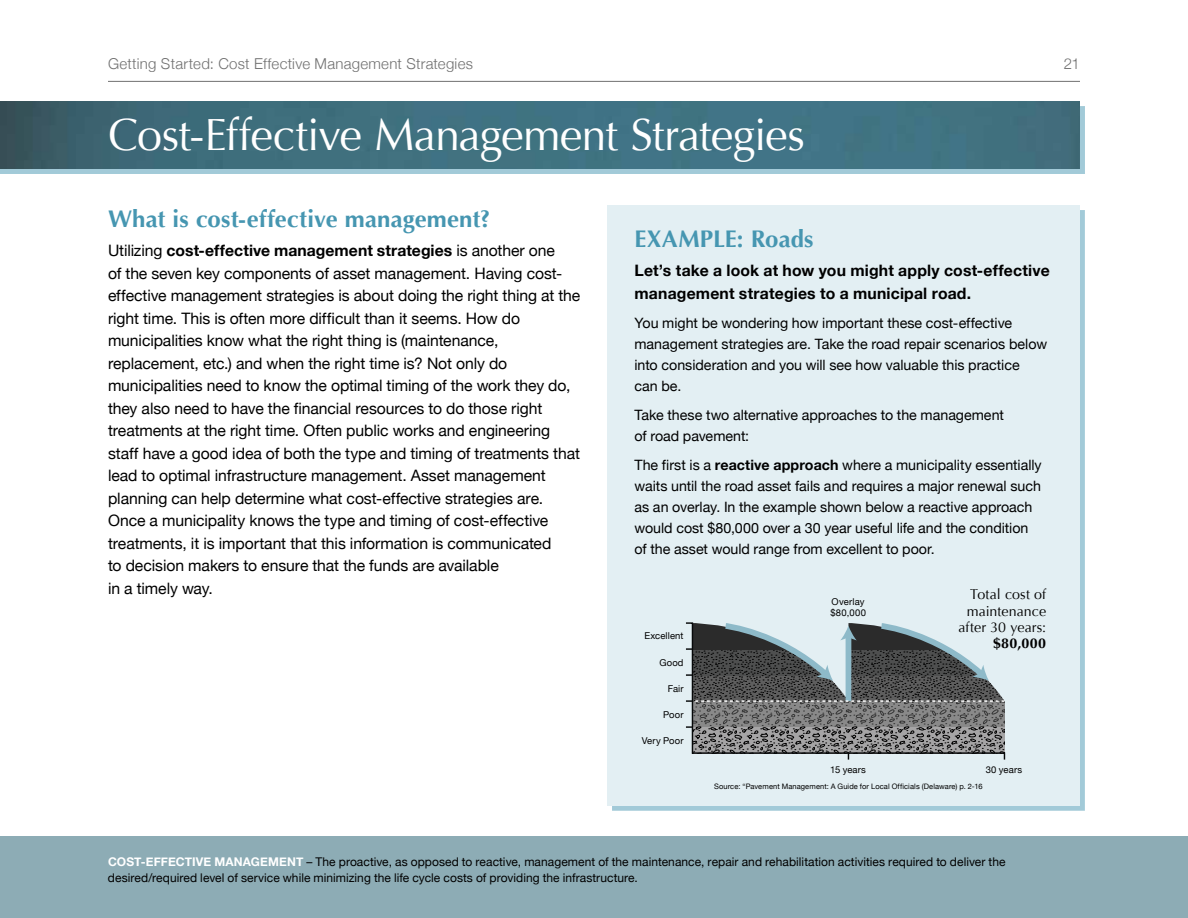
<style>
.page{position:relative;width:1188px;height:918px;background:#fff}
.page>*{position:absolute;margin:0;border:0;box-sizing:border-box;transform-origin:0 0}
.t1{font:45px "Optima";letter-spacing:-.02em;color:#fff}
.t2{font:700 24px "Optima";letter-spacing:.005em;color:#4696b1}
.t3{font:15.75px/22.5px "Helvetica Neue";letter-spacing:-.005em;color:#000}
.t4{font:700 15.75px/22.5px "Helvetica Neue";letter-spacing:.01em;color:#000}
.t5{font:300 15px "Helvetica Neue";letter-spacing:.015em;color:#707070}
.t6{font:14.25px/21px "Helvetica Neue";color:#000}
.t7{font:14.25px/16.4px "Optima";letter-spacing:.005em;color:#000;text-align:right}
.t8{font:700 14.25px "Optima";color:#000}
.t9{font:12px/16.5px "Helvetica Neue";letter-spacing:.005em;color:#000}
.t10{font:700 12px "Helvetica Neue";letter-spacing:.01em;color:#fff}
.t11{font:9.45px/10.8px "Helvetica Neue";letter-spacing:.015em;color:#000}
.t12{font:7.5px "Helvetica Neue";letter-spacing:.015em;color:#000}
.s1{font-weight:700}
.s2{font-weight:700;color:#fff}
</style>
<div class="page">
<hr style="left:108px;top:81px;width:972px;height:1px;background:#707070">
<div style="left:608px;top:205px;width:472px;height:601px;background:#e3eff3"></div>
<div style="left:0;top:106px;width:1085px;height:68px;background:#a2cad8"></div>
<img style="left:0;top:101px;width:1080px;height:68px">
<div style="left:0;top:837px;width:1188px;height:81px;background:#8dacb5"></div>
<svg style="left:686px;top:622px;width:320px;height:138px"></svg>
<svg style="left:686px;top:726px;width:6px;height:2px"></svg>
<svg style="left:686px;top:674px;width:6px;height:2px"></svg>
<svg style="left:686px;top:700px;width:318px;height:2px"></svg>
<svg style="left:686px;top:648px;width:6px;height:2px"></svg>
<p class="t5" style="left:108px;top:54px;width:367px">Getting Started: Cost Effective Management Strategies</p>
<p class="t5" style="left:1064px;top:54px;width:18px">21</p>
<h1 class="t1" style="left:108px;top:109px;width:698px">Cost-Effective Management Strategies</h1>
<h2 class="t2" style="left:108px;top:205px;width:384px">What is cost-effective management?</h2>
<p class="t3" style="left:108px;top:239px;width:474px">Utilizing <span class="s1">cost-effective management strategies</span> is another one<br>of the seven key components of asset management. Having cost&shy;effective management strategies is about doing the right thing at the right time. This is often more difficult than it seems. How do municipalities know what the right thing is (maintenance, replacement, etc.) and when the right time is? Not only do municipalities need to know the optimal timing of the work they do, they also need to have the financial resources to do those right treatments at the right time. Often public works and engineering staff have a good idea of both the type and timing of treatments that lead to optimal infrastructure management. Asset management planning can help determine what cost-effective strategies are.<br>Once a municipality knows the type and timing of cost-effective treatments, it is important that this information is communicated<br>to decision makers to ensure that the funds are available<br>in a timely way.</p>
<h2 class="t2" style="left:634px;top:225px;width:181px">EXAMPLE: Roads</h2>
<p class="t4" style="left:634px;top:259px;width:417px">Let’s take a look at how you might apply cost-effective management strategies to a municipal road.</p>
<p class="t6" style="left:634px;top:312px;width:414px">You might be wondering how important these cost-effective management strategies are. Take the road repair scenarios below into consideration and you will see how valuable this practice<br>can be.</p>
<p class="t6" style="left:634px;top:404px;width:371px">Take these two alternative approaches to the management of road pavement:</p>
<p class="t6" style="left:634px;top:455px;width:409px">The first is a <span class="s1">reactive approach</span> where a municipality essentially waits until the road asset fails and requires a major renewal such as an overlay. In the example shown below a reactive approach would cost $80,000 over a 30 year useful life and the condition of the asset would range from excellent to poor.</p>
<p class="t11" style="left:644px;top:631px;width:41px">Excellent</p>
<p class="t11" style="left:660px;top:657px;width:26px">Good</p>
<p class="t11" style="left:668px;top:683px;width:17px">Fair</p>
<p class="t11" style="left:663px;top:709px;width:22px">Poor</p>
<p class="t11" style="left:642px;top:736px;width:43px">Very Poor</p>
<p class="t11" style="left:830px;top:596px;width:37px">Overlay $80,000</p>
<p class="t11" style="left:830px;top:764px;width:37px">15 years</p>
<p class="t7" style="left:958px;top:586px;width:89px">Total cost of maintenance after 30 years:</p>
<p class="t8" style="left:993px;top:635px;width:55px">$80,000</p>
<p class="t11" style="left:986px;top:764px;width:38px">30 years</p>
<p class="t12" style="left:714px;top:782px;width:270px">Source: “Pavement Management: A Guide for Local Officials (Delaware) p. 2-16</p>
<p class="t10" style="left:108px;top:854px;width:55px">Cost-Effec</p>
<p class="t10" style="left:185px;top:854px;width:51px">tive Managemen</p>
<p class="t9" style="left:108px;top:853px;width:899px;text-indent:188px"><span class="s2">t</span> – The proactive, as opposed to reactive, management of the maintenance, repair and rehabilitation activities required to deliver the desired/required level of service while minimizing the life cycle costs of providing the infrastructure.</p>
</div>
